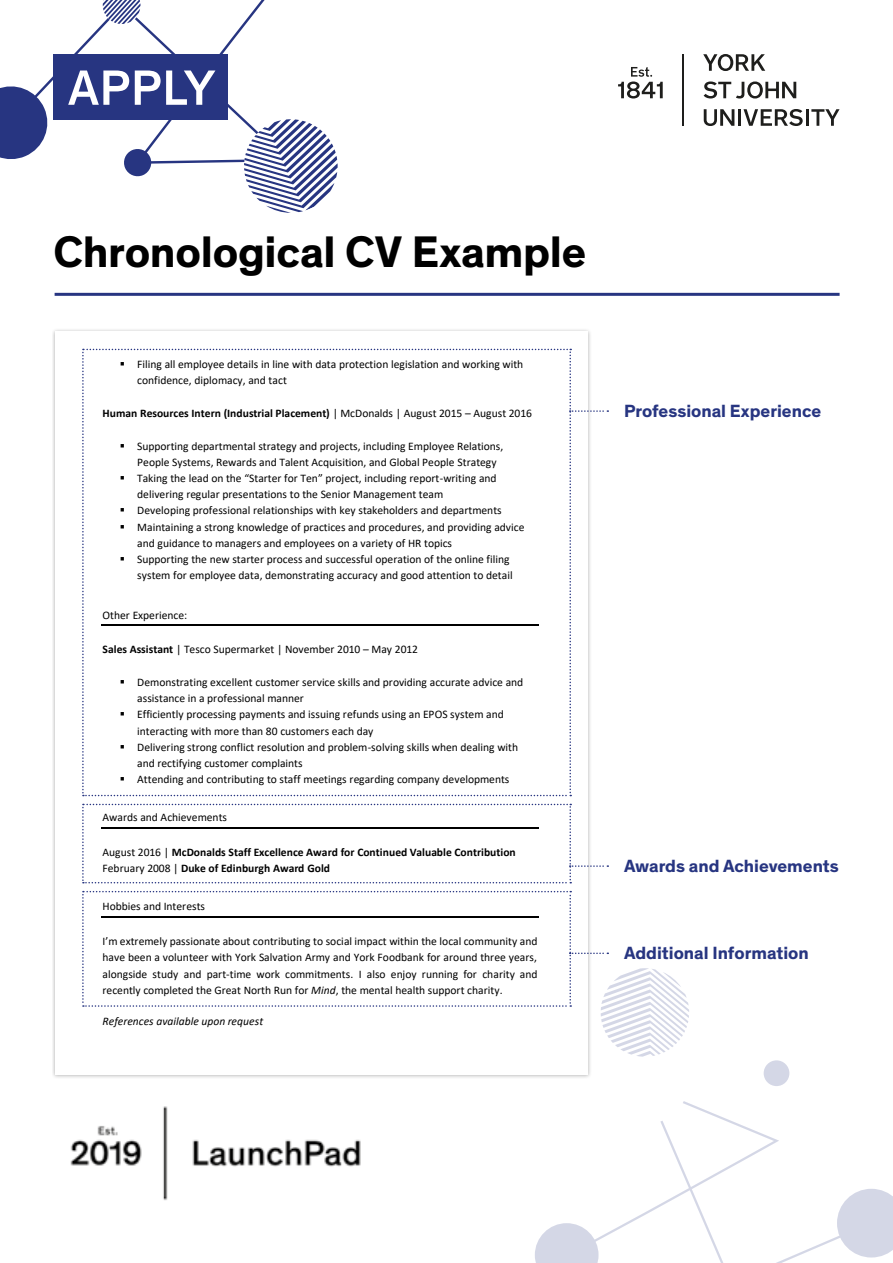
<style>
.page{position:relative;width:893px;height:1263px;background:#fff}
.page>*{position:absolute;margin:0;border:0;box-sizing:border-box;transform-origin:0 0}
.t1{font:500 50.4px "Theinhardt";letter-spacing:.01em;color:#fff}
.t2{font:700 45px "Theinhardt";letter-spacing:-.005em;color:#000}
.t3{font:700 18px "Theinhardt";color:#273581}
.t4{font:11.55px/16.2px "Calibri";color:#000}
.t5{font:700 11.55px/16.2px "Calibri";letter-spacing:.005em;color:#000}
.t6{font:italic 11.55px "Calibri";color:#000}
.s1{font-weight:400}
.s2{font-weight:700}
.s3{font-style:italic}
</style>
<div class="page">
<hr style="left:738px;top:109px;width:3px;height:17px;background:#1e1e1c">
<svg style="left:704px;top:109px;width:30px;height:17px"></svg>
<svg style="left:743px;top:109px;width:96px;height:17px"></svg>
<svg style="left:704px;top:81px;width:92px;height:18px"></svg>
<svg style="left:703px;top:54px;width:62px;height:17px"></svg>
<hr style="left:683px;top:54px;width:1px;height:72px;background:#1e1e1c">
<svg style="left:618px;top:67px;width:45px;height:32px"></svg>
<svg style="left:0;top:0;width:338px;height:213px"></svg>
<div style="left:53px;top:54px;width:175px;height:65px;background:#273581"></div>
<hr style="left:55px;top:293px;width:785px;height:3px;background:#273581">
<svg style="left:82px;top:349px;width:526px;height:447px"></svg>
<svg style="left:82px;top:804px;width:526px;height:79px"></svg>
<img style="left:70px;top:1106px;width:291px;height:95px">
<div style="left:764px;top:1060px;width:25px;height:26px;background:#d4d7e6;border-radius:50%"></div>
<svg style="left:535px;top:1101px;width:358px;height:162px"></svg>
<svg style="left:82px;top:891px;width:607px;height:166px"></svg>
<p class="t1" style="left:68px;top:50px;width:149px">APPLY</p>
<p class="t2" style="left:53px;top:218px;width:534px">Chronological CV Example</p>
<p class="t4" style="left:137px;top:356px;width:388px;text-indent:-17px">▪ Filing all employee details in line with data protection legislation and working with confidence, diplomacy, and tact</p>
<p class="t5" style="left:103px;top:405px;width:431px">Human Resources Intern (Industrial Placement) <span class="s1">| McDonalds | August 2015 – August 2016</span></p>
<p class="t4" style="left:137px;top:437px;width:368px;text-indent:-17px">▪ Supporting departmental strategy and projects, including Employee Relations,<br>People Systems, Rewards and Talent Acquisition, and Global People Strategy</p>
<p class="t4" style="left:137px;top:470px;width:361px;text-indent:-17px">▪ Taking the lead on the “Starter for Ten” project, including report-writing and delivering regular presentations to the Senior Management team</p>
<p class="t4" style="left:120px;top:502px;width:383px">▪ Developing professional relationships with key stakeholders and departments</p>
<p class="t4" style="left:137px;top:518px;width:389px;text-indent:-17px">▪ Maintaining a strong knowledge of practices and procedures, and providing advice and guidance to managers and employees on a variety of HR topics</p>
<p class="t4" style="left:120px;top:551px;width:394px;text-align:right">▪ Supporting the new starter process and successful operation of the online filing system for employee data, demonstrating accuracy and good attention to detail</p>
<p class="t4" style="left:103px;top:606px;width:86px">Other Experience:</p>
<p class="t4" style="left:103px;top:641px;width:317px"><span class="s2">Sales Assistant</span> | Tesco Supermarket | November 2010 – May 2012</p>
<p class="t4" style="left:137px;top:674px;width:388px;text-indent:-17px">▪ Demonstrating excellent customer service skills and providing accurate advice and assistance in a professional manner</p>
<p class="t4" style="left:137px;top:706px;width:368px;text-indent:-17px">▪ Efficiently processing payments and issuing refunds using an EPOS system and interacting with more than 80 customers each day</p>
<p class="t4" style="left:137px;top:739px;width:382px;text-indent:-17px">▪ Delivering strong conflict resolution and problem-solving skills when dealing with and rectifying customer complaints</p>
<p class="t4" style="left:120px;top:771px;width:391px">▪ Attending and contributing to staff meetings regarding company developments</p>
<p class="t4" style="left:103px;top:809px;width:126px">Awards and Achievements</p>
<p class="t5" style="left:103px;top:844px;width:414px"><span class="s1">August 2016 |</span> McDonalds Staff Excellence Award for Continued Valuable Contribution<br><span class="s1">February 2008 |</span> Duke of Edinburgh Award Gold</p>
<p class="t4" style="left:103px;top:898px;width:104px">Hobbies and Interests</p>
<p class="t4" style="left:103px;top:933px;width:437px;text-align:justify">I’m extremely passionate about contributing to social impact within the local community and have been a volunteer with York Salvation Army and York Foodbank for around three years, alongside study and part-time work commitments. I also enjoy running for charity and recently completed the Great North Run for <span class="s3">Mind</span>, the mental health support charity.</p>
<p class="t6" style="left:103px;top:1013px;width:162px">References available upon request</p>
<p class="t3" style="left:624px;top:397px;width:199px">Professional Experience</p>
<p class="t3" style="left:624px;top:852px;width:216px">Awards and Achievements</p>
<p class="t3" style="left:624px;top:940px;width:186px">Additional Information</p>
</div>
